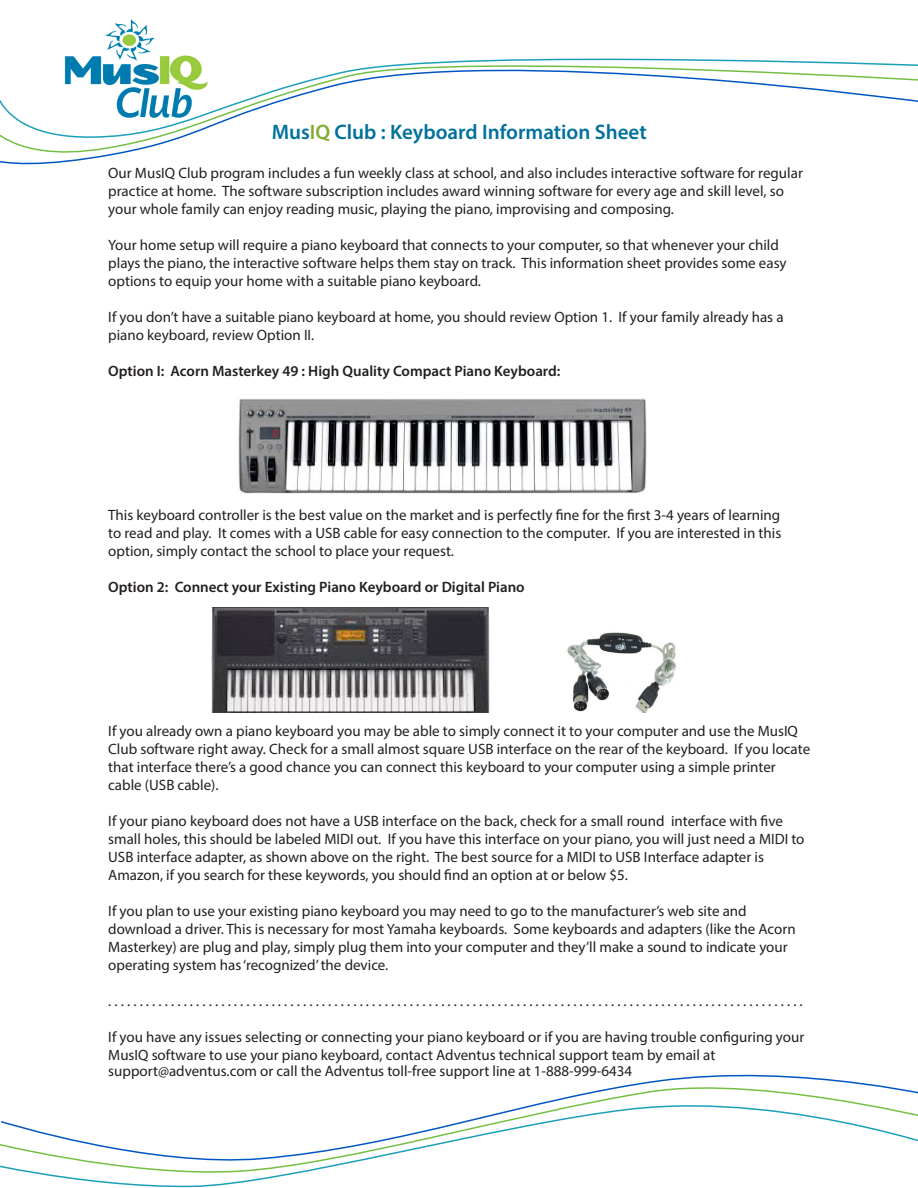
<style>
.page{position:relative;width:918px;height:1188px;background:#fff}
.page>*{position:absolute;margin:0;border:0;box-sizing:border-box;transform-origin:0 0}
.t1{font:600 21px "Myriad Pro";color:#00719c}
.t2{font:15px/18px "Myriad Pro";color:#231f20}
.t3{font:600 15px "Myriad Pro";color:#231f20}
.s1{color:#83ad31}
</style>
<div class="page">
<img style="left:105px;top:20px;width:50px;height:22px">
<svg style="left:0;top:42px;width:918px;height:123px"></svg>
<svg style="left:606px;top:1074px;width:295px;height:15px"></svg>
<svg style="left:0;top:1089px;width:918px;height:99px"></svg>
<img style="left:237px;top:398px;width:410px;height:96px">
<img style="left:211px;top:607px;width:279px;height:106px">
<img style="left:567px;top:632px;width:110px;height:81px">
<p class="t1" style="left:272px;top:118px;width:376px">Mus<span class="s1">IQ</span> Club : Keyboard Information Sheet</p>
<p class="t2" style="left:108px;top:163px;width:696px">Our MusIQ Club program includes a fun weekly class at school, and also includes interactive software for regular practice at home. The software subscription includes award winning software for every age and skill level, so your whole family can enjoy reading music, playing the piano, improvising and composing.</p>
<p class="t2" style="left:108px;top:235px;width:680px">Your home setup will require a piano keyboard that connects to your computer, so that whenever your child plays the piano, the interactive software helps them stay on track. This information sheet provides some easy options to equip your home with a suitable piano keyboard.</p>
<p class="t2" style="left:108px;top:307px;width:677px">If you don’t have a suitable piano keyboard at home, you should review Option 1. If your family already has a piano keyboard, review Option II.</p>
<p class="t3" style="left:108px;top:361px;width:454px">Option I: Acorn Masterkey 49 : High Quality Compact Piano Keyboard:</p>
<p class="t2" style="left:108px;top:505px;width:675px;text-align:justify">This keyboard controller is the best value on the market and is perfectly fine for the first 3-4 years of learning to read and play. It comes with a USB cable for easy connection to the computer. If you are interested in this option, simply contact the school to place your request.</p>
<p class="t3" style="left:108px;top:577px;width:418px">Option 2: Connect your Existing Piano Keyboard or Digital Piano</p>
<p class="t2" style="left:108px;top:721px;width:703px">If you already own a piano keyboard you may be able to simply connect it to your computer and use the MusIQ Club software right away. Check for a small almost square USB interface on the rear of the keyboard. If you locate that interface there’s a good chance you can connect this keyboard to your computer using a simple printer cable (USB cable).</p>
<p class="t2" style="left:108px;top:811px;width:698px">If your piano keyboard does not have a USB interface on the back, check for a small round interface with five small holes, this should be labeled MIDI out. If you have this interface on your piano, you will just need a MIDI to USB interface adapter, as shown above on the right. The best source for a MIDI to USB Interface adapter is Amazon, if you search for these keywords, you should find an option at or below $5.</p>
<p class="t2" style="left:108px;top:901px;width:689px">If you plan to use your existing piano keyboard you may need to go to the manufacturer’s web site and download a driver. This is necessary for most Yamaha keyboards. Some keyboards and adapters (like the Acorn Masterkey) are plug and play, simply plug them into your computer and they’ll make a sound to indicate your operating system has ‘recognized’ the device.</p>
<p class="t2" style="left:108px;top:991px;width:696px">. . . . . . . . . . . . . . . . . . . . . . . . . . . . . . . . . . . . . . . . . . . . . . . . . . . . . . . . . . . . . . . . . . . . . . . . . . . . . . . . . . . . . . . . . . . . . . . . . . . . . . . . . . . . . . .</p>
<p class="t2" style="left:108px;top:1027px;width:697px">If you have any issues selecting or connecting your piano keyboard or if you are having trouble configuring your<br>MusIQ software to use your piano keyboard, contact Adventus technical support team by email at</p>
<p class="t2" style="left:108px;top:1062px;width:526px">support@adventus.com or call the Adventus toll-free support line at 1-888-999-6434</p>
</div>
